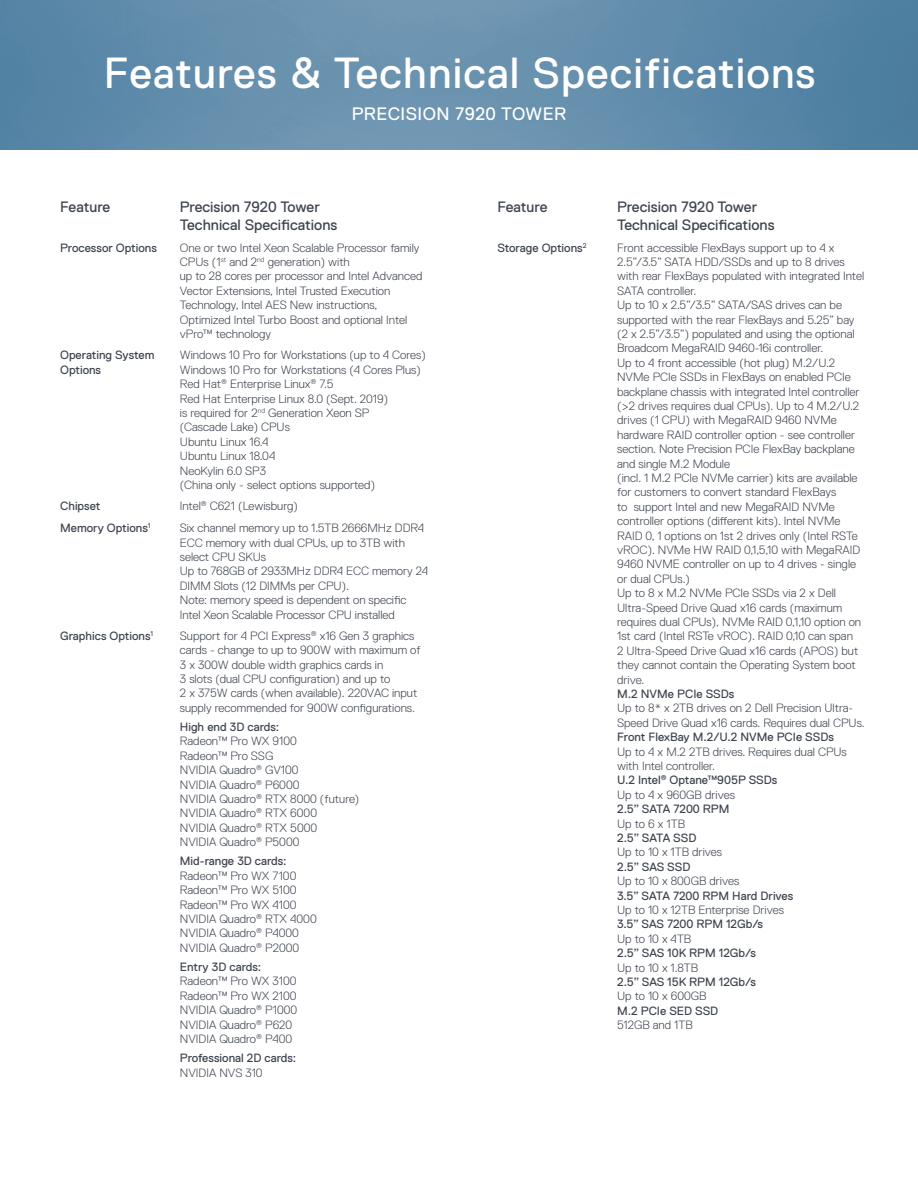
<style>
.page{position:relative;width:918px;height:1188px;background:#fff}
.page>*{position:absolute;margin:0;border:0;box-sizing:border-box;transform-origin:0 0}
.t1{font:43.5px "Dell Replica";letter-spacing:.025em;color:#fff}
.t2{font:18px "Dell Replica";letter-spacing:.025em;color:#fff}
.URL{font:15px "Dell Replica";color:#3e444f}
.URL-2{font:300 12px/14.4px "Dell Replica";color:#3e444f}
.URL-3{font:12px/14.4px "Dell Replica";color:#3e444f}
.s1{font-weight:400}
.s2{font-weight:300}
</style>
<div class="page">
<img style="left:0;top:0;width:918px;height:150px">
<p class="t1" style="left:104px;top:49px;width:713px">Features &amp; Technical Specifications</p>
<p class="t2" style="left:352px;top:104px;width:216px">PRECISION 7920 TOWER</p>
<p class="URL" style="left:60px;top:199px;width:52px">Feature</p>
<p class="URL" style="left:180px;top:199px;width:142px">Precision 7920 Tower</p>
<p class="URL" style="left:180px;top:217px;width:159px">Technical Specifications</p>
<p class="URL-3" style="left:60px;top:240px;width:98px">Processor Options</p>
<p class="URL-2" style="left:180px;top:240px;width:241px">One or two Intel Xeon Scalable Processor family<br>CPUs (1<sup>st</sup> and 2<sup>nd</sup> generation) with</p>
<p class="URL-2" style="left:180px;top:269px;width:244px">up to 28 cores per processor and Intel Advanced Vector Extensions, Intel Trusted Execution Technology, Intel AES New instructions, Optimized Intel Turbo Boost and optional Intel vPro™ technology</p>
<p class="URL-3" style="left:60px;top:348px;width:96px">Operating System<br>Options</p>
<p class="URL-2" style="left:180px;top:348px;width:247px">Windows 10 Pro for Workstations (up to 4 Cores)</p>
<p class="URL-2" style="left:180px;top:362px;width:242px">Windows 10 Pro for Workstations (4 Cores Plus)</p>
<p class="URL-2" style="left:180px;top:377px;width:155px">Red Hat<sup>®</sup> Enterprise Linux<sup>®</sup> 7.5</p>
<p class="URL-2" style="left:180px;top:391px;width:210px">Red Hat Enterprise Linux 8.0 (Sept. 2019)</p>
<p class="URL-2" style="left:180px;top:406px;width:191px">is required for 2<sup>nd</sup> Generation Xeon SP</p>
<p class="URL-2" style="left:180px;top:420px;width:112px">(Cascade Lake) CPUs</p>
<p class="URL-2" style="left:180px;top:434px;width:90px">Ubuntu Linux 16.4</p>
<p class="URL-2" style="left:180px;top:449px;width:97px">Ubuntu Linux 18.04</p>
<p class="URL-2" style="left:180px;top:463px;width:88px">NeoKylin 6.0 SP3</p>
<p class="URL-2" style="left:180px;top:478px;width:197px">(China only - select options supported)</p>
<p class="URL-3" style="left:60px;top:499px;width:42px">Chipset</p>
<p class="URL-2" style="left:180px;top:499px;width:120px">Intel<sup>®</sup> C621 (Lewisburg)</p>
<p class="URL-3" style="left:60px;top:521px;width:92px">Memory Options<sup>1</sup></p>
<p class="URL-2" style="left:180px;top:521px;width:246px">Six channel memory up to 1.5TB 2666MHz DDR4<br>ECC memory with dual CPUs, up to 3TB with select CPU SKUs</p>
<p class="URL-2" style="left:180px;top:564px;width:250px">Up to 768GB of 2933MHz DDR4 ECC memory 24<br>DIMM Slots (12 DIMMs per CPU).</p>
<p class="URL-2" style="left:180px;top:593px;width:228px">Note: memory speed is dependent on specific<br>Intel Xeon Scalable Processor CPU installed</p>
<p class="URL-3" style="left:60px;top:629px;width:95px">Graphics Options<sup>1</sup></p>
<p class="URL-2" style="left:180px;top:629px;width:242px">Support for 4 PCI Express<sup>®</sup> x16 Gen 3 graphics cards - change to up to 900W with maximum of<br>3 x 300W double width graphics cards in</p>
<p class="URL-2" style="left:180px;top:672px;width:212px">3 slots (dual CPU configuration) and up to</p>
<p class="URL-2" style="left:180px;top:686px;width:239px">2 x 375W cards (when available). 220VAC input supply recommended for 900W configurations.</p>
<p class="URL-2" style="left:180px;top:720px;width:119px"><span class="s1">High end 3D cards:<br></span>Radeon™ Pro WX 9100</p>
<p class="URL-2" style="left:180px;top:749px;width:95px">Radeon™ Pro SSG</p>
<p class="URL-2" style="left:180px;top:763px;width:120px">NVIDIA Quadro<sup>®</sup> GV100</p>
<p class="URL-2" style="left:180px;top:777px;width:121px">NVIDIA Quadro<sup>®</sup> P6000</p>
<p class="URL-2" style="left:180px;top:792px;width:181px">NVIDIA Quadro<sup>®</sup> RTX 8000 (future)</p>
<p class="URL-2" style="left:180px;top:806px;width:139px">NVIDIA Quadro<sup>®</sup> RTX 6000</p>
<p class="URL-2" style="left:180px;top:821px;width:139px">NVIDIA Quadro<sup>®</sup> RTX 5000</p>
<p class="URL-2" style="left:180px;top:833px;width:121px;line-height:19.2px">NVIDIA Quadro<sup>®</sup> P5000<br><span class="s1">Mid-range 3D cards:</span></p>
<p class="URL-2" style="left:180px;top:869px;width:118px">Radeon™ Pro WX 7100</p>
<p class="URL-2" style="left:180px;top:883px;width:118px">Radeon™ Pro WX 5100</p>
<p class="URL-2" style="left:180px;top:897px;width:118px">Radeon™ Pro WX 4100</p>
<p class="URL-2" style="left:180px;top:912px;width:138px">NVIDIA Quadro<sup>®</sup> RTX 4000</p>
<p class="URL-2" style="left:180px;top:926px;width:121px">NVIDIA Quadro<sup>®</sup> P4000</p>
<p class="URL-2" style="left:180px;top:938px;width:121px;line-height:19.2px">NVIDIA Quadro<sup>®</sup> P2000<br><span class="s1">Entry 3D cards:</span></p>
<p class="URL-2" style="left:180px;top:974px;width:118px">Radeon™ Pro WX 3100</p>
<p class="URL-2" style="left:180px;top:989px;width:118px">Radeon™ Pro WX 2100</p>
<p class="URL-2" style="left:180px;top:1003px;width:119px">NVIDIA Quadro<sup>®</sup> P1000</p>
<p class="URL-2" style="left:180px;top:1017px;width:114px">NVIDIA Quadro<sup>®</sup> P620</p>
<p class="URL-3" style="left:180px;top:1029px;width:118px;line-height:19.2px"><span class="s2">NVIDIA Quadro</span><sup>®</sup> <span class="s2">P400<br></span>Professional 2D cards:</p>
<p class="URL-2" style="left:180px;top:1065px;width:84px">NVIDIA NVS 310</p>
<p class="URL" style="left:497px;top:199px;width:52px">Feature</p>
<p class="URL" style="left:617px;top:199px;width:142px">Precision 7920 Tower</p>
<p class="URL" style="left:617px;top:217px;width:159px">Technical Specifications</p>
<p class="URL-3" style="left:497px;top:240px;width:91px">Storage Options<sup>2</sup></p>
<p class="URL-2" style="left:617px;top:240px;width:249px">Front accessible FlexBays support up to 4 x 2.5”/3.5” SATA HDD/SSDs and up to 8 drives with rear FlexBays populated with integrated Intel SATA controller.</p>
<p class="URL-2" style="left:617px;top:298px;width:239px">Up to 10 x 2.5”/3.5” SATA/SAS drives can be supported with the rear FlexBays and 5.25” bay (2 x 2.5”/3.5”) populated and using the optional Broadcom MegaRAID 9460-16i controller.</p>
<p class="URL-2" style="left:617px;top:356px;width:244px">Up to 4 front accessible (hot plug) M.2/U.2<br>NVMe PCIe SSDs in FlexBays on enabled PCIe backplane chassis with integrated Intel controller (&gt;2 drives requires dual CPUs). Up to 4 M.2/U.2 drives (1 CPU) with MegaRAID 9460 NVMe hardware RAID controller option - see controller section. Note Precision PCIe FlexBay backplane and single M.2 Module</p>
<p class="URL-2" style="left:617px;top:471px;width:249px">(incl. 1 M.2 PCIe NVMe carrier) kits are available for customers to convert standard FlexBays<br>to support Intel and new MegaRAID NVMe controller options (different kits). Intel NVMe RAID 0, 1 options on 1st 2 drives only (Intel RSTe vROC). NVMe HW RAID 0,1,5,10 with MegaRAID 9460 NVME controller on up to 4 drives - single or dual CPUs.)<br>Up to 8 x M.2 NVMe PCIe SSDs via 2 x Dell Ultra-Speed Drive Quad x16 cards (maximum requires dual CPUs), NVMe RAID 0,1,10 option on 1st card (Intel RSTe vROC). RAID 0,10 can span<br>2 Ultra-Speed Drive Quad x16 cards (APOS) but they cannot contain the Operating System boot drive.<br><span class="s1">M.2 NVMe PCIe SSDs<br></span>Up to 8* x 2TB drives on 2 Dell Precision Ultra-Speed Drive Quad x16 cards. Requires dual CPUs.<br><span class="s1">Front FlexBay M.2/U.2 NVMe PCIe SSDs<br></span>Up to 4 x M.2 2TB drives. Requires dual CPUs with Intel controller.<br><span class="s1">U.2 Intel</span><sup>®</sup> <span class="s1">Optane™905P SSDs</span></p>
<p class="URL-2" style="left:617px;top:788px;width:119px">Up to 4 x 960GB drives</p>
<p class="URL-3" style="left:617px;top:802px;width:114px">2.5” SATA 7200 RPM</p>
<p class="URL-2" style="left:617px;top:816px;width:70px">Up to 6 x 1TB</p>
<p class="URL-2" style="left:617px;top:831px;width:124px"><span class="s1">2.5” SATA SSD<br></span>Up to 10 x 1TB drives<br><span class="s1">2.5” SAS SSD<br></span>Up to 10 x 800GB drives</p>
<p class="URL-3" style="left:617px;top:888px;width:178px">3.5” SATA 7200 RPM Hard Drives</p>
<p class="URL-2" style="left:617px;top:903px;width:168px">Up to 10 x 12TB Enterprise Drives</p>
<p class="URL-3" style="left:617px;top:917px;width:148px">3.5” SAS 7200 RPM 12Gb/s<br><span class="s2">Up to 10 x 4TB</span></p>
<p class="URL-3" style="left:617px;top:946px;width:140px">2.5” SAS 10K RPM 12Gb/s</p>
<p class="URL-2" style="left:617px;top:960px;width:82px">Up to 10 x 1.8TB</p>
<p class="URL-3" style="left:617px;top:975px;width:140px">2.5” SAS 15K RPM 12Gb/s<br><span class="s2">Up to 10 x 600GB<br></span>M.2 PCIe SED SSD<br><span class="s2">512GB and 1TB</span></p>
</div>
